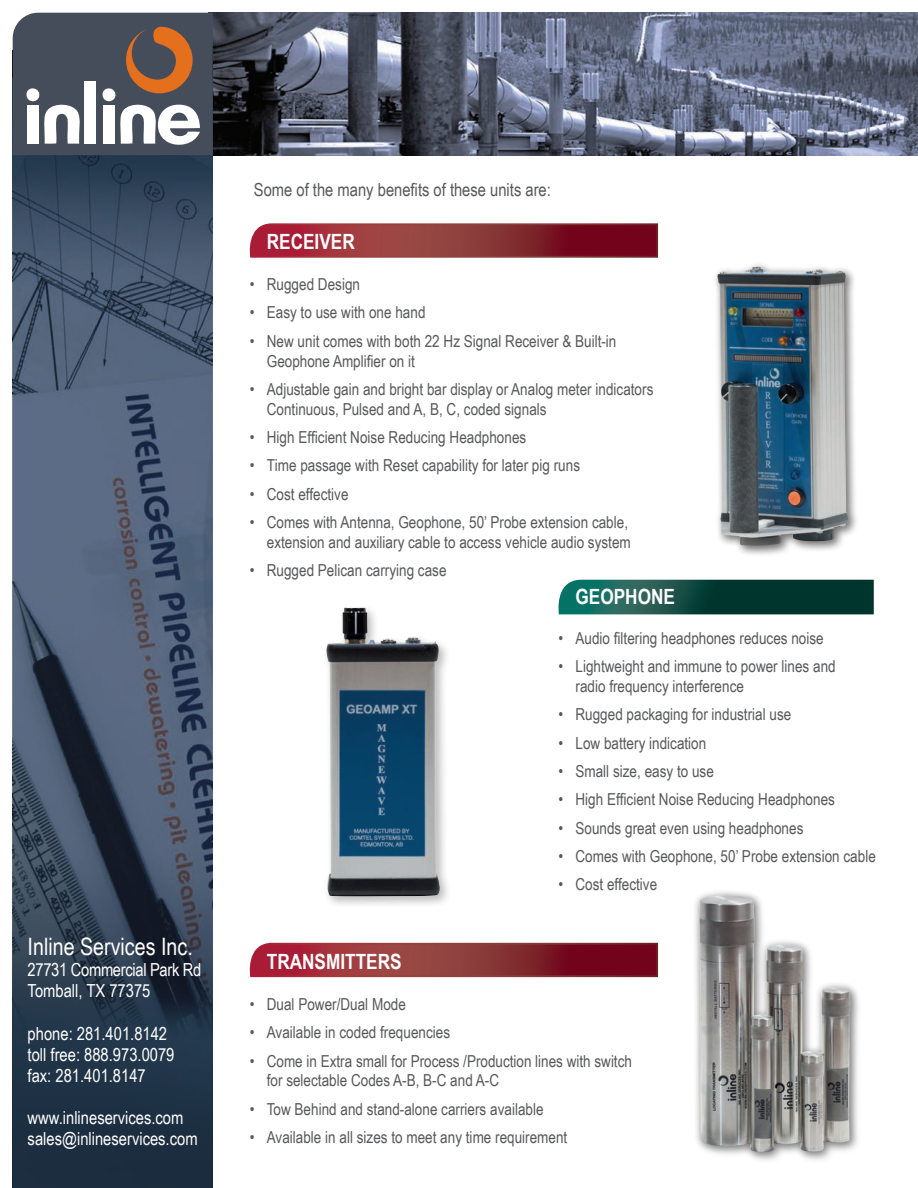
<style>
.page{position:relative;width:918px;height:1188px;background:#fff}
.page>*{position:absolute;margin:0;border:0;box-sizing:border-box;transform-origin:0 0}
.t1{font:24px "Arial Narrow";color:#fff}
.t2{font:700 21px "Arial Narrow";color:#fff}
.t3{font:18px/21px "Arial Narrow";color:#fff}
.t4{font:18px "Arial Narrow";color:#57585a}
.t5{font:18px/21px "Arial Narrow";letter-spacing:-.02em;color:#fff}
.t6{font:16.5px/19.8px "Arial Narrow";color:#57585a}
</style>
<div class="page">
<img style="left:213px;top:13px;width:705px;height:142px">
<svg style="left:13px;top:155px;width:200px;height:1033px;background:#3e4e64"></svg>
<svg style="left:13px;top:13px;width:200px;height:142px"></svg>
<div style="left:714px;top:263px;width:146px;height:295px;background:#231f20;opacity:.3"></div>
<img style="left:717px;top:267px;width:131px;height:279px">
<div style="left:323px;top:604px;width:129px;height:305px;background:#231f20;opacity:.3"></div>
<img style="left:326px;top:608px;width:114px;height:288px">
<div style="left:696px;top:891px;width:167px;height:273px;background:#231f20;opacity:.3"></div>
<img style="left:699px;top:895px;width:152px;height:257px">
<svg style="left:558px;top:580px;width:316px;height:34px;background:#0f4b43"></svg>
<svg style="left:249px;top:223px;width:410px;height:35px;background:#912f38"></svg>
<svg style="left:249px;top:942px;width:410px;height:36px;background:#94353e"></svg>
<h1 class="t1" style="left:28px;top:929px;width:167px">Inline Services Inc.</h1>
<p class="t5" style="left:28px;top:959px;width:175px">27731 Commercial Park Rd<br>Tomball, TX 77375</p>
<p class="t3" style="left:28px;top:1022px;width:148px">phone: 281.401.8142 toll free: 888.973.0079 fax: 281.401.8147</p>
<p class="t3" style="left:28px;top:1106px;width:171px">www.inlineservices.com sales@inlineservices.com</p>
<p class="t4" style="left:254px;top:177px;width:299px">Some of the many benefits of these units are:</p>
<p class="t2" style="left:267px;top:225px;width:90px">RECEIVER</p>
<p class="t6" style="left:250px;top:274px;width:112px">• Rugged Design</p>
<p class="t6" style="left:250px;top:302px;width:177px">• Easy to use with one hand</p>
<p class="t6" style="left:267px;top:330px;width:351px;text-indent:-17px">• New unit comes with both 22 Hz Signal Receiver &amp; Built-in<br>Geophone Amplifier on it</p>
<p class="t6" style="left:267px;top:378px;width:388px;text-indent:-17px">• Adjustable gain and bright bar display or Analog meter indicators<br>Continuous, Pulsed and A, B, C, coded signals</p>
<p class="t6" style="left:250px;top:427px;width:278px">• High Efficient Noise Reducing Headphones</p>
<p class="t6" style="left:250px;top:455px;width:332px">• Time passage with Reset capability for later pig runs</p>
<p class="t6" style="left:250px;top:483px;width:100px">• Cost effective</p>
<p class="t6" style="left:250px;top:511px;width:383px;text-align:right">• Comes with Antenna, Geophone, 50’ Probe extension cable, extension and auxiliary cable to access vehicle audio system</p>
<p class="t6" style="left:250px;top:560px;width:198px">• Rugged Pelican carrying case</p>
<p class="t2" style="left:576px;top:581px;width:101px">GEOPHONE</p>
<p class="t6" style="left:558px;top:628px;width:267px">• Audio filtering headphones reduces noise</p>
<p class="t6" style="left:576px;top:656px;width:262px;text-indent:-17px">• Lightweight and immune to power lines and radio frequency interference</p>
<p class="t6" style="left:558px;top:704px;width:234px">• Rugged packaging for industrial use</p>
<p class="t6" style="left:558px;top:732px;width:149px">• Low battery indication</p>
<p class="t6" style="left:558px;top:761px;width:157px">• Small size, easy to use</p>
<p class="t6" style="left:558px;top:789px;width:278px">• High Efficient Noise Reducing Headphones</p>
<p class="t6" style="left:558px;top:817px;width:246px">• Sounds great even using headphones</p>
<p class="t6" style="left:558px;top:846px;width:319px">• Comes with Geophone, 50’ Probe extension cable</p>
<p class="t6" style="left:558px;top:874px;width:100px">• Cost effective</p>
<p class="t2" style="left:267px;top:945px;width:136px">TRANSMITTERS</p>
<p class="t6" style="left:250px;top:994px;width:158px">• Dual Power/Dual Mode</p>
<p class="t6" style="left:250px;top:1022px;width:202px">• Available in coded frequencies</p>
<p class="t6" style="left:267px;top:1050px;width:367px;text-indent:-17px">• Come in Extra small for Process /Production lines with switch for selectable Codes A-B, B-C and A-C</p>
<p class="t6" style="left:250px;top:1098px;width:295px">• Tow Behind and stand-alone carriers available</p>
<p class="t6" style="left:250px;top:1127px;width:319px">• Available in all sizes to meet any time requirement</p>
</div>
